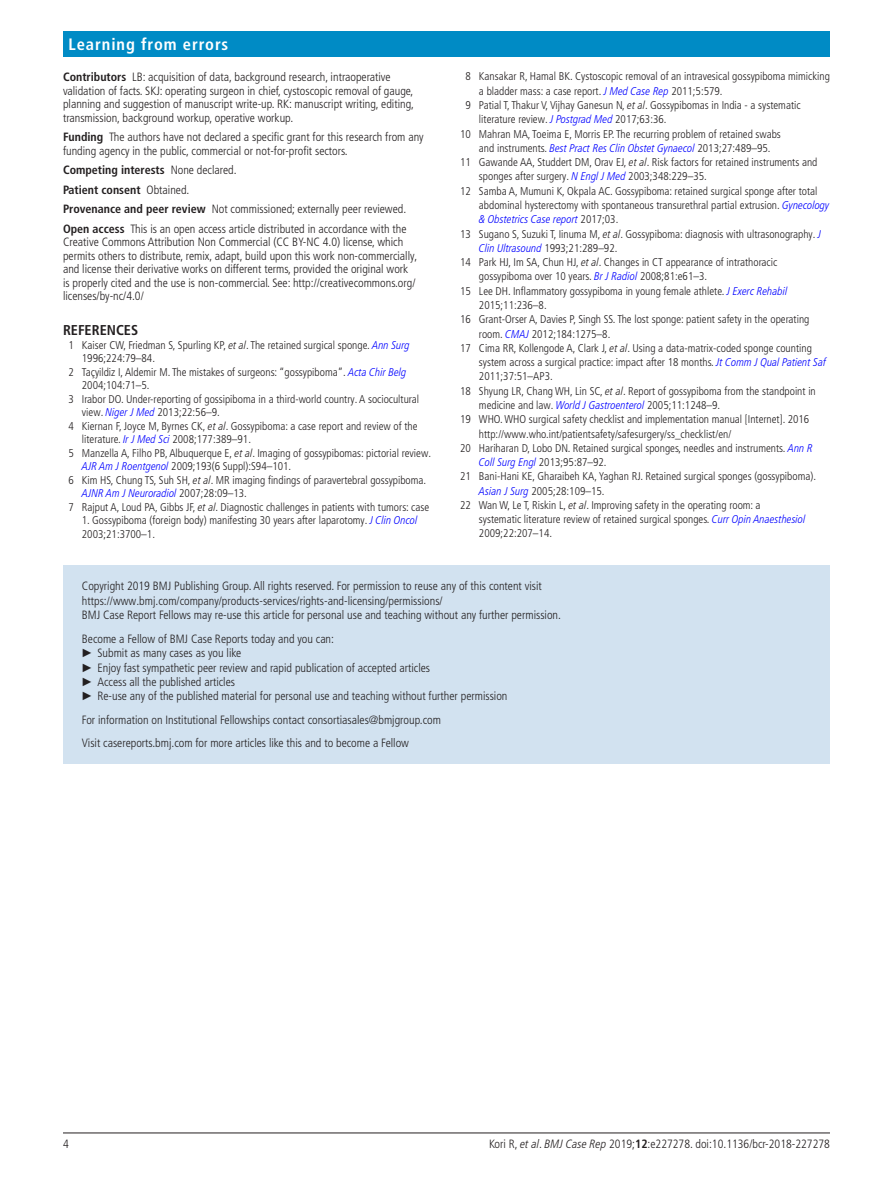
<style>
.page{position:relative;width:893px;height:1191px;background:#fff}
.page>*{position:absolute;margin:0;border:0;box-sizing:border-box;transform-origin:0 0}
.t1{font:700 condensed 16.5px "Frutiger LT Pro";color:#fff}
.t2{font:700 condensed 14.25px "Frutiger LT Std";color:#231f20}
.t3{font:300 condensed 12px/13.5px "Frutiger LT Pro";color:#231f20}
.t4{font:300 condensed 11.25px/13.5px "Frutiger LT Pro";color:#231f20}
.t5{font:italic 300 condensed 11.25px "Frutiger LT Pro";color:#00f}
.s1{font-weight:700}
.s2{font-style:italic}
.s3{font-style:italic;color:#00f}
.s4{font-style:normal;color:#231f20}
.s5{font-family:"Arial";font-weight:400;font-stretch:normal}
</style>
<div class="page">
<hr style="left:63px;top:1132px;width:767px;height:1px;background:#231f20">
<div style="left:63px;top:31px;width:767px;height:25px;background:#008bc5"></div>
<div style="left:63px;top:565px;width:767px;height:198px;background:#d2e2f0"></div>
<h1 class="t1" style="left:69px;top:34px;width:161px">Learning from errors</h1>
<p class="t3" style="left:63px;top:70px;width:353px"><span class="s1">Contributors</span> LB: acquisition of data, background research, intraoperative validation of facts. SKJ: operating surgeon in chief, cystoscopic removal of gauge, planning and suggestion of manuscript write-up. RK: manuscript writing, editing, transmission, background workup, operative workup.</p>
<p class="t3" style="left:63px;top:130px;width:362px"><span class="s1">Funding</span> The authors have not declared a specific grant for this research from any funding agency in the public, commercial or not-for-profit sectors.</p>
<p class="t3" style="left:63px;top:160px;width:345px;line-height:19.5px"><span class="s1">Competing interests</span> None declared.<br><span class="s1">Patient consent</span> Obtained.<br><span class="s1">Provenance and peer review</span> Not commissioned; externally peer reviewed.<br><span class="s1">Open access</span> This is an open access article distributed in accordance with the</p>
<p class="t3" style="left:63px;top:235px;width:356px">Creative Commons Attribution Non Commercial (CC BY-NC 4.0) license, which permits others to distribute, remix, adapt, build upon this work non-commercially, and license their derivative works on different terms, provided the original work is properly cited and the use is non-commercial. See: http://creativecommons.org/ licenses/by-nc/4.0/</p>
<p class="t2" style="left:63px;top:322px;width:77px">REFERENCES</p>
<p class="t4" style="left:68px;top:338px;width:343px">1 Kaiser CW, Friedman S, Spurling KP, <span class="s2">et al</span>. The retained surgical sponge. <span class="s3">Ann Surg</span></p>
<p class="t4" style="left:82px;top:352px;width:75px">1996;224:79–84.</p>
<p class="t4" style="left:68px;top:365px;width:339px">2 Taçyildiz I, Aldemir M. The mistakes of surgeons: “gossypiboma”. <span class="s3">Acta Chir Belg</span></p>
<p class="t4" style="left:82px;top:379px;width:69px">2004;104:71–5.</p>
<p class="t4" style="left:68px;top:392px;width:352px">3 Irabor DO. Under-reporting of gossipiboma in a third-world country. A sociocultural</p>
<p class="t4" style="left:82px;top:406px;width:139px">view. <span class="s3">Niger J Med</span> 2013;22:56–9.</p>
<p class="t4" style="left:68px;top:419px;width:351px">4 Kiernan F, Joyce M, Byrnes CK, <span class="s2">et al</span>. Gossypiboma: a case report and review of the</p>
<p class="t4" style="left:82px;top:433px;width:171px">literature. <span class="s3">Ir J Med Sci</span> 2008;177:389–91.</p>
<p class="t4" style="left:68px;top:446px;width:364px">5 Manzella A, Filho PB, Albuquerque E, <span class="s2">et al</span>. Imaging of gossypibomas: pictorial review.</p>
<p class="t4" style="left:82px;top:460px;width:211px"><span class="s3">AJR Am J Roentgenol</span> 2009;193(6 Suppl):S94–101.</p>
<p class="t4" style="left:68px;top:473px;width:359px">6 Kim HS, Chung TS, Suh SH, <span class="s2">et al</span>. MR imaging findings of paravertebral gossypiboma.</p>
<p class="t5" style="left:82px;top:487px;width:167px">AJNR Am J Neuroradiol <span class="s4">2007;28:09–13.</span></p>
<p class="t4" style="left:68px;top:500px;width:362px">7 Rajput A, Loud PA, Gibbs JF, <span class="s2">et al</span>. Diagnostic challenges in patients with tumors: case</p>
<p class="t4" style="left:82px;top:514px;width:337px">1. Gossypiboma (foreign body) manifesting 30 years after laparotomy. <span class="s3">J Clin Oncol<br></span>2003;21:3700–1.</p>
<p class="t4" style="left:465px;top:70px;width:366px">8 Kansakar R, Hamal BK. Cystoscopic removal of an intravesical gossypiboma mimicking</p>
<p class="t4" style="left:479px;top:84px;width:245px">a bladder mass: a case report. <span class="s3">J Med Case Rep</span> 2011;5:579.</p>
<p class="t4" style="left:465px;top:98px;width:337px">9 Patial T, Thakur V, Vijhay Ganesun N, <span class="s2">et al</span>. Gossypibomas in India - a systematic</p>
<p class="t4" style="left:479px;top:113px;width:189px">literature review. <span class="s3">J Postgrad Med</span> 2017;63:36.</p>
<p class="t4" style="left:460px;top:127px;width:322px">10 Mahran MA, Toeima E, Morris EP. The recurring problem of retained swabs</p>
<p class="t4" style="left:479px;top:141px;width:293px">and instruments. <span class="s3">Best Pract Res Clin Obstet Gynaecol</span> 2013;27:489–95.</p>
<p class="t4" style="left:460px;top:156px;width:359px">11 Gawande AA, Studdert DM, Orav EJ, <span class="s2">et al</span>. Risk factors for retained instruments and</p>
<p class="t4" style="left:479px;top:170px;width:229px">sponges after surgery. <span class="s3">N Engl J Med</span> 2003;348:229–35.</p>
<p class="t4" style="left:460px;top:184px;width:359px">12 Samba A, Mumuni K, Okpala AC. Gossypiboma: retained surgical sponge after total</p>
<p class="t4" style="left:479px;top:198px;width:352px">abdominal hysterectomy with spontaneous transurethral partial extrusion. <span class="s3">Gynecology</span></p>
<p class="t5" style="left:479px;top:213px;width:141px">&amp; Obstetrics Case report <span class="s4">2017;03.</span></p>
<p class="t4" style="left:460px;top:227px;width:362px">13 Sugano S, Suzuki T, Iinuma M, <span class="s2">et al</span>. Gossypiboma: diagnosis with ultrasonography. <span class="s3">J</span></p>
<p class="t4" style="left:479px;top:241px;width:140px"><span class="s3">Clin Ultrasound</span> 1993;21:289–92.</p>
<p class="t4" style="left:460px;top:256px;width:319px">14 Park HJ, Im SA, Chun HJ, <span class="s2">et al</span>. Changes in CT appearance of intrathoracic</p>
<p class="t4" style="left:479px;top:270px;width:230px">gossypiboma over 10 years. <span class="s3">Br J Radiol</span> 2008;81:e61–3.</p>
<p class="t4" style="left:460px;top:284px;width:329px">15 Lee DH. Inflammatory gossypiboma in young female athlete. <span class="s3">J Exerc Rehabil</span></p>
<p class="t4" style="left:479px;top:298px;width:69px">2015;11:236–8.</p>
<p class="t4" style="left:460px;top:313px;width:351px">16 Grant-Orser A, Davies P, Singh SS. The lost sponge: patient safety in the operating</p>
<p class="t4" style="left:479px;top:327px;width:133px">room. <span class="s3">CMAJ</span> 2012;184:1275–8.</p>
<p class="t4" style="left:460px;top:341px;width:353px">17 Cima RR, Kollengode A, Clark J, <span class="s2">et al</span>. Using a data-matrix-coded sponge counting</p>
<p class="t4" style="left:479px;top:355px;width:348px">system across a surgical practice: impact after 18 months. <span class="s3">Jt Comm J Qual Patient Saf</span></p>
<p class="t4" style="left:479px;top:370px;width:75px">2011;37:51–AP3.</p>
<p class="t4" style="left:460px;top:384px;width:357px">18 Shyung LR, Chang WH, Lin SC, <span class="s2">et al</span>. Report of gossypiboma from the standpoint in</p>
<p class="t4" style="left:479px;top:398px;width:243px">medicine and law. <span class="s3">World J Gastroenterol</span> 2005;11:1248–9.</p>
<p class="t4" style="left:460px;top:413px;width:351px">19 WHO. WHO surgical safety checklist and implementation manual [Internet]. 2016</p>
<p class="t4" style="left:479px;top:427px;width:254px">http://www.who.int/patientsafety/safesurgery/ss_checklist/en/</p>
<p class="t4" style="left:460px;top:441px;width:354px">20 Hariharan D, Lobo DN. Retained surgical sponges, needles and instruments. <span class="s3">Ann R</span></p>
<p class="t4" style="left:479px;top:455px;width:129px"><span class="s3">Coll Surg Engl</span> 2013;95:87–92.</p>
<p class="t4" style="left:460px;top:470px;width:357px">21 Bani-Hani KE, Gharaibeh KA, Yaghan RJ. Retained surgical sponges (gossypiboma).</p>
<p class="t4" style="left:479px;top:484px;width:127px"><span class="s3">Asian J Surg</span> 2005;28:109–15.</p>
<p class="t4" style="left:460px;top:498px;width:302px">22 Wan W, Le T, Riskin L, <span class="s2">et al</span>. Improving safety in the operating room: a</p>
<p class="t4" style="left:479px;top:512px;width:328px">systematic literature review of retained surgical sponges. <span class="s3">Curr Opin Anaesthesiol</span></p>
<p class="t4" style="left:479px;top:527px;width:75px">2009;22:207–14.</p>
<p class="t3" style="left:82px;top:579px;width:481px;line-height:14.4px">Copyright 2019 BMJ Publishing Group. All rights reserved. For permission to reuse any of this content visit https://www.bmj.com/company/products-services/rights-and-licensing/permissions/<br>BMJ Case Report Fellows may re-use this article for personal use and teaching without any further permission.</p>
<p class="t3" style="left:81px;top:631px;width:428px;line-height:14.4px">Become a Fellow of BMJ Case Reports today and you can:<br><span class="s5">►</span> Submit as many cases as you like<br><span class="s5">►</span> Enjoy fast sympathetic peer review and rapid publication of accepted articles<br><span class="s5">►</span> Access all the published articles<br><span class="s5">►</span> Re-use any of the published material for personal use and teaching without further permission</p>
<p class="t3" style="left:82px;top:708px;width:361px;line-height:23.4px">For information on Institutional Fellowships contact consortiasales@bmjgroup.com<br>Visit casereports.bmj.com for more articles like this and to become a Fellow</p>
<p class="t3" style="left:63px;top:1136px;width:7px">4</p>
<p class="t3" style="left:489px;top:1136px;width:342px">Kori R, <span class="s2">et al</span>. <span class="s2">BMJ Case Rep</span> 2019;<span class="s1">12</span>:e227278. doi:10.1136/bcr-2018-227278</p>
</div>
